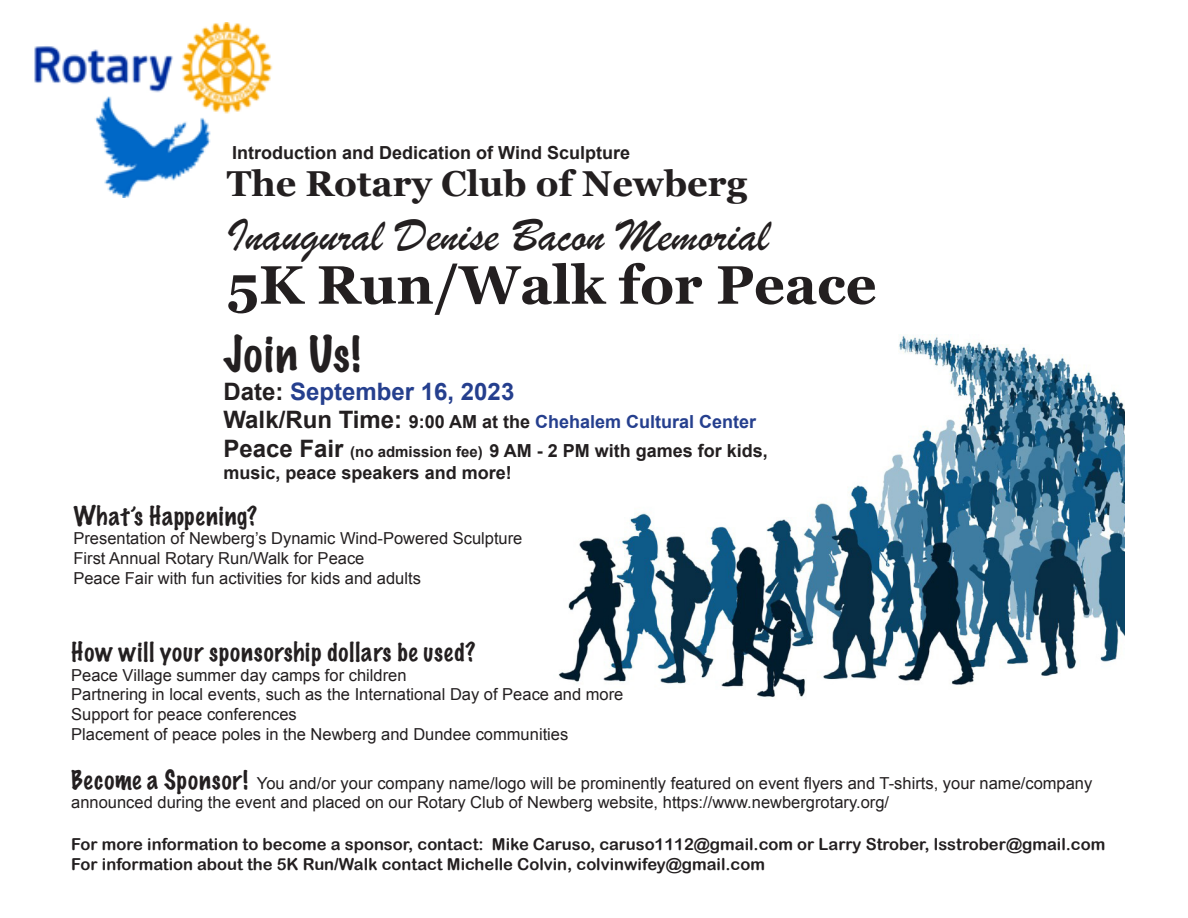
<style>
.page{position:relative;width:1188px;height:918px;background:#fff}
.page>*{position:absolute;margin:0;border:0;box-sizing:border-box;transform-origin:0 0}
.t1{font:700 54px "Georgia";color:#231f20}
.t2{font:48px "Brush Script";color:#231f20}
.t3{font:100 45px "Marker Felt";letter-spacing:.035em;color:#231f20}
.t4{font:700 36px "Georgia";color:#231f20}
.t5{font:100 24px "Marker Felt";letter-spacing:.04em;color:#231f20}
.t6{font:700 24px "Arial";color:#253f8e}
.t7{font:700 18px "Arial";color:#231f20}
.t8{font:700 18px "Arial";color:#253f8e}
.t9{font:16.5px/19.8px "Arial";color:#231f20}
.t10{font:16.5px "Arial Rounded MT Bold";color:#231f20}
.s1{color:#231f20}
.s2{font-size:24px;color:#231f20}
.s3{font-size:24px}
.s4{font-size:15px}
.s5{font-family:"Marker Felt";font-weight:100;font-size:24px}
</style>
<div class="page">
<img style="left:558px;top:335px;width:566px;height:363px">
<img style="left:34px;top:23px;width:239px;height:175px">
<p class="t7" style="left:232px;top:141px;width:399px">Introduction and Dedication of Wind Sculpture</p>
<p class="t4" style="left:227px;top:156px;width:522px">The Rotary Club of Newberg</p>
<p class="t2" style="left:227px;top:203px;width:544px">Inaugural Denise Bacon Memorial</p>
<p class="t1" style="left:227px;top:244px;width:651px">5K Run/Walk for Peace</p>
<p class="t3" style="left:224px;top:318px;width:138px">Join Us!</p>
<p class="t6" style="left:224px;top:375px;width:292px"><span class="s1">Date:</span> September 16, 2023</p>
<p class="t8" style="left:224px;top:410px;width:534px"><span class="s2">Walk/Run Time:</span> <span class="s1">9:00 AM at the</span> Chehalem Cultural Center</p>
<p class="t7" style="left:224px;top:439px;width:546px"><span class="s3">Peace Fair</span> <span class="s4">(no admission fee)</span> 9 AM - 2 PM with games for kids,</p>
<p class="t7" style="left:224px;top:461px;width:290px">music, peace speakers and more!</p>
<p class="t5" style="left:73px;top:497px;width:185px">What’s Happening?</p>
<p class="t9" style="left:73px;top:529px;width:451px">Presentation of Newberg’s Dynamic Wind-Powered Sculpture</p>
<p class="t9" style="left:73px;top:549px;width:292px">First Annual Rotary Run/Walk for Peace</p>
<p class="t9" style="left:73px;top:569px;width:349px">Peace Fair with fun activities for kids and adults</p>
<p class="t5" style="left:71px;top:633px;width:405px">How will your sponsorship dollars be used?</p>
<p class="t9" style="left:71px;top:665px;width:337px">Peace Village summer day camps for children</p>
<p class="t9" style="left:71px;top:685px;width:554px">Partnering in local events, such as the International Day of Peace and more</p>
<p class="t9" style="left:71px;top:705px;width:227px">Support for peace conferences</p>
<p class="t9" style="left:71px;top:724px;width:499px">Placement of peace poles in the Newberg and Dundee communities</p>
<p class="t9" style="left:71px;top:773px;width:1023px"><span class="s5">Become a Sponsor!</span> You and/or your company name/logo will be prominently featured on event flyers and T-shirts, your name/company announced during the event and placed on our Rotary Club of Newberg website, https://www.newbergrotary.org/</p>
<p class="t10" style="left:71px;top:834px;width:1036px">For more information to become a sponsor, contact: Mike Caruso, caruso1112@gmail.com or Larry Strober, lsstrober@gmail.com</p>
<p class="t10" style="left:71px;top:854px;width:695px">For information about the 5K Run/Walk contact Michelle Colvin, colvinwifey@gmail.com</p>
</div>
